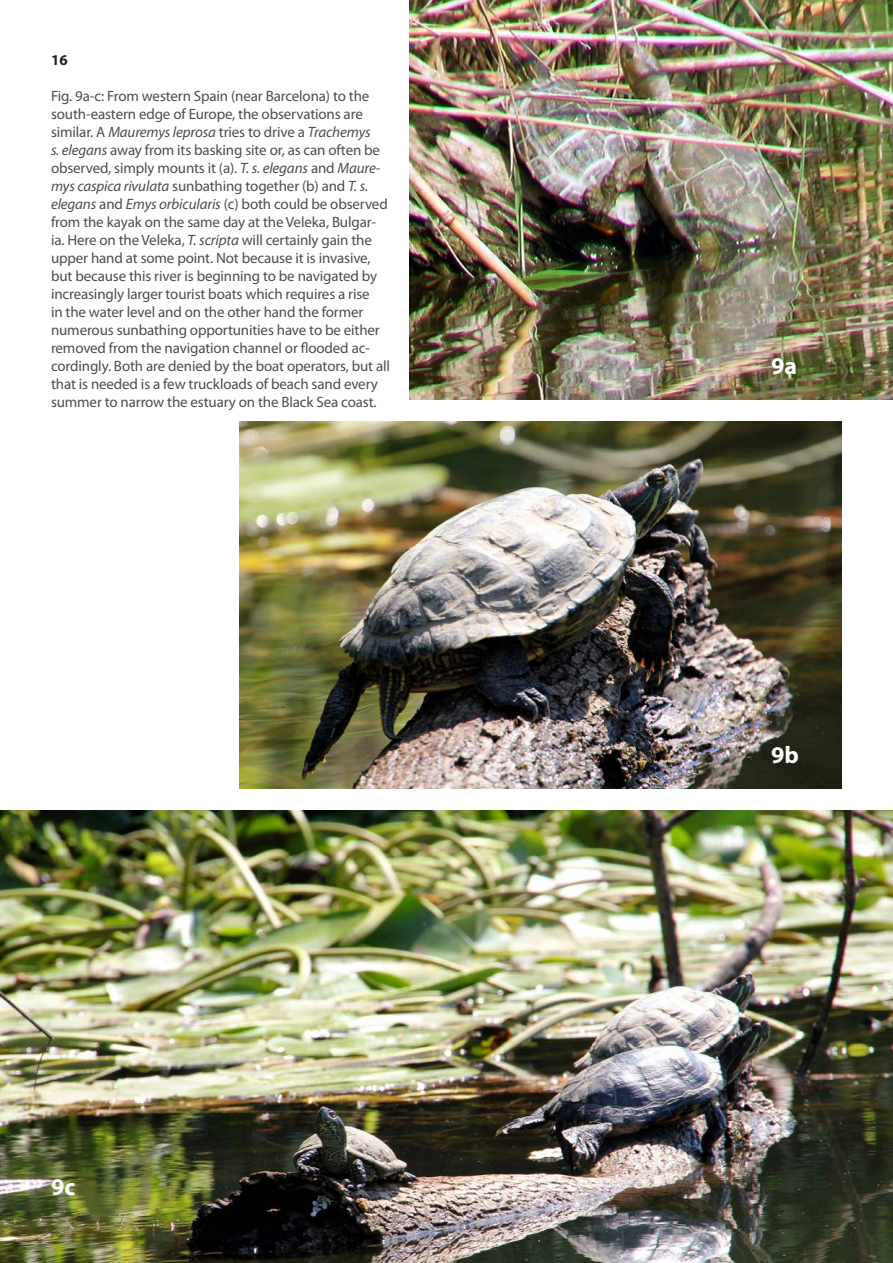
<style>
.page{position:relative;width:893px;height:1263px;background:#fff}
.page>*{position:absolute;margin:0;border:0;box-sizing:border-box;transform-origin:0 0}
.t1{font:700 24px "Myriad Pro";color:#fff}
.t2{font:15px/18px "Myriad Pro";letter-spacing:-.01em;color:#231f20}
.t3{font:700 15px "Myriad Pro";color:#231f20}
.s1{font-style:italic}
</style>
<div class="page">
<img style="left:410px;top:0;width:483px;height:400px">
<img style="left:240px;top:421px;width:602px;height:367px">
<img style="left:0;top:810px;width:893px;height:453px">
<p class="t3" style="left:51px;top:50px;width:18px">16</p>
<p class="t2" style="left:51px;top:87px;width:341px">Fig. 9a-c: From western Spain (near Barcelona) to the south-eastern edge of Europe, the observations are similar. A <span class="s1">Mauremys leprosa</span> tries to drive a <span class="s1">Trachemys<br>s. elegans</span> away from its basking site or, as can often be observed, simply mounts it (a). <span class="s1">T. s. elegans</span> and <span class="s1">Maure&shy;mys caspica rivulata</span> sunbathing together (b) and <span class="s1">T. s. elegans</span> and <span class="s1">Emys orbicularis</span> (c) both could be observed from the kayak on the same day at the Veleka, Bulgar&shy;ia. Here on the Veleka, <span class="s1">T. scripta</span> will certainly gain the upper hand at some point. Not because it is invasive, but because this river is beginning to be navigated by increasingly larger tourist boats which requires a rise<br>in the water level and on the other hand the former numerous sunbathing opportunities have to be either removed from the navigation channel or flooded ac&shy;cordingly. Both are denied by the boat operators, but all that is needed is a few truckloads of beach sand every summer to narrow the estuary on the Black Sea coast.</p>
<p class="t1" style="left:51px;top:1171px;width:26px">9c</p>
<p class="t1" style="left:771px;top:351px;width:27px">9a</p>
<p class="t1" style="left:771px;top:739px;width:29px">9b</p>
</div>
